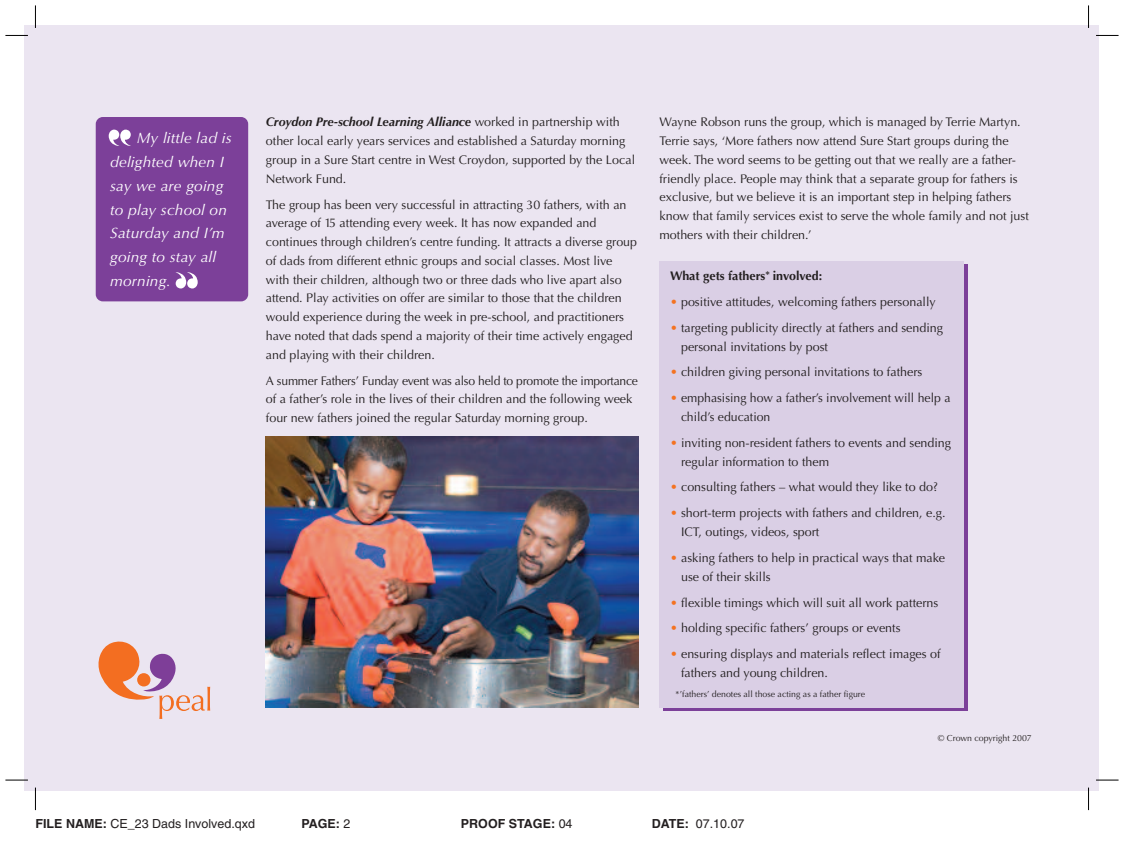
<style>
.page{position:relative;width:1124px;height:851px;background:#fff}
.page>*{position:absolute;margin:0;border:0;box-sizing:border-box;transform-origin:0 0}
.t1{font:italic 15px/23.8px "Optima";letter-spacing:.01em;color:#fff}
.t2{font:12.5px/18.8px "Optima";color:#231f20}
.t3{font:12.5px "Helvetica";color:#231f20}
.t4{font:700 12.5px "Optima";color:#231f20}
.t5{font:700 12.5px "Helvetica";color:#231f20}
.t6{font:8.75px "Optima";color:#231f20}
.s1{font-weight:700;font-style:italic}
.s2{color:#f47321}
.s3{font-weight:700}
.s4{font-weight:400}
</style>
<div class="page">
<div style="left:25px;top:25px;width:1073px;height:765px;background:#ebe5f1"></div>
<svg style="left:35px;top:5px;width:1px;height:23px"></svg>
<svg style="left:35px;top:787px;width:1px;height:23px"></svg>
<svg style="left:5px;top:35px;width:23px;height:1px"></svg>
<svg style="left:1096px;top:35px;width:22px;height:1px"></svg>
<svg style="left:5px;top:779px;width:23px;height:1px"></svg>
<svg style="left:1096px;top:779px;width:22px;height:1px"></svg>
<div style="left:659px;top:260px;width:305px;height:447px;background:#dacfe5"></div>
<svg style="left:98px;top:641px;width:112px;height:78px"></svg>
<img style="left:266px;top:436px;width:372px;height:271px">
<div style="left:96px;top:117px;width:152px;height:184px;background:#7c4099;border-radius:7px"></div>
<svg style="left:109px;top:130px;width:22px;height:16px"></svg>
<svg style="left:175px;top:272px;width:23px;height:16px"></svg>
<p class="t1" style="left:110px;top:128px;width:123px;text-indent:27px">My little lad is delighted when I say we are going to play school on<br>Saturday and I’m going to stay all morning.</p>
<p class="t2" style="left:266px;top:114px;width:370px"><span class="s1">Croydon Pre-school Learning Alliance</span> worked in partnership with other local early years services and established a Saturday morning group in a Sure Start centre in West Croydon, supported by the Local Network Fund.</p>
<p class="t2" style="left:266px;top:196px;width:372px">The group has been very successful in attracting 30 fathers, with an average of 15 attending every week. It has now expanded and continues through children’s centre funding. It attracts a diverse group of dads from different ethnic groups and social classes. Most live with their children, although two or three dads who live apart also attend. Play activities on offer are similar to those that the children would experience during the week in pre-school, and practitioners have noted that dads spend a majority of their time actively engaged and playing with their children.</p>
<p class="t2" style="left:266px;top:372px;width:373px">A summer Fathers’ Funday event was also held to promote the importance of a father’s role in the lives of their children and the following week four new fathers joined the regular Saturday morning group.</p>
<p class="t2" style="left:659px;top:114px;width:371px">Wayne Robson runs the group, which is managed by Terrie Martyn.<br>Terrie says, ‘More fathers now attend Sure Start groups during the week. The word seems to be getting out that we really are a father&shy;friendly place. People may think that a separate group for fathers is exclusive, but we believe it is an important step in helping fathers know that family services exist to serve the whole family and not just mothers with their children.’</p>
<p class="t4" style="left:670px;top:271px;width:154px">What gets fathers<sup>*</sup> involved:</p>
<p class="t2" style="left:670px;top:293px;width:267px"><span class="s2">•</span> positive attitudes, welcoming fathers personally</p>
<p class="t2" style="left:681px;top:319px;width:263px;text-indent:-11px"><span class="s2">•</span> targeting publicity directly at fathers and sending personal invitations by post</p>
<p class="t2" style="left:670px;top:364px;width:254px"><span class="s2">•</span> children giving personal invitations to fathers</p>
<p class="t2" style="left:681px;top:390px;width:271px;text-indent:-11px"><span class="s2">•</span> emphasising how a father’s involvement will help a child’s education</p>
<p class="t2" style="left:681px;top:434px;width:271px;text-indent:-11px"><span class="s2">•</span> inviting non-resident fathers to events and sending regular information to them</p>
<p class="t2" style="left:670px;top:479px;width:269px"><span class="s2">•</span> consulting fathers – what would they like to do?</p>
<p class="t2" style="left:681px;top:505px;width:266px;text-indent:-11px"><span class="s2">•</span> short-term projects with fathers and children, e.g.<br>ICT, outings, videos, sport</p>
<p class="t2" style="left:681px;top:549px;width:265px;text-indent:-11px"><span class="s2">•</span> asking fathers to help in practical ways that make use of their skills</p>
<p class="t2" style="left:670px;top:594px;width:270px"><span class="s2">•</span> flexible timings which will suit all work patterns</p>
<p class="t2" style="left:670px;top:620px;width:232px"><span class="s2">•</span> holding specific fathers’ groups or events</p>
<p class="t2" style="left:681px;top:645px;width:261px;text-indent:-11px"><span class="s2">•</span> ensuring displays and materials reflect images of fathers and young children.</p>
<p class="t6" style="left:675px;top:690px;width:191px">*’fathers’ denotes all those acting as a father figure</p>
<p class="t6" style="left:937px;top:734px;width:95px">© Crown copyright 2007</p>
<p class="t3" style="left:35px;top:818px;width:221px"><span class="s3">FILE NAME:</span> CE_23 Dads Involved.qxd</p>
<p class="t5" style="left:301px;top:818px;width:51px">PAGE: <span class="s4">2</span></p>
<p class="t5" style="left:461px;top:818px;width:113px">PROOF STAGE: <span class="s4">04</span></p>
<p class="t3" style="left:651px;top:818px;width:94px"><span class="s3">DATE:</span> 07.10.07</p>
</div>
